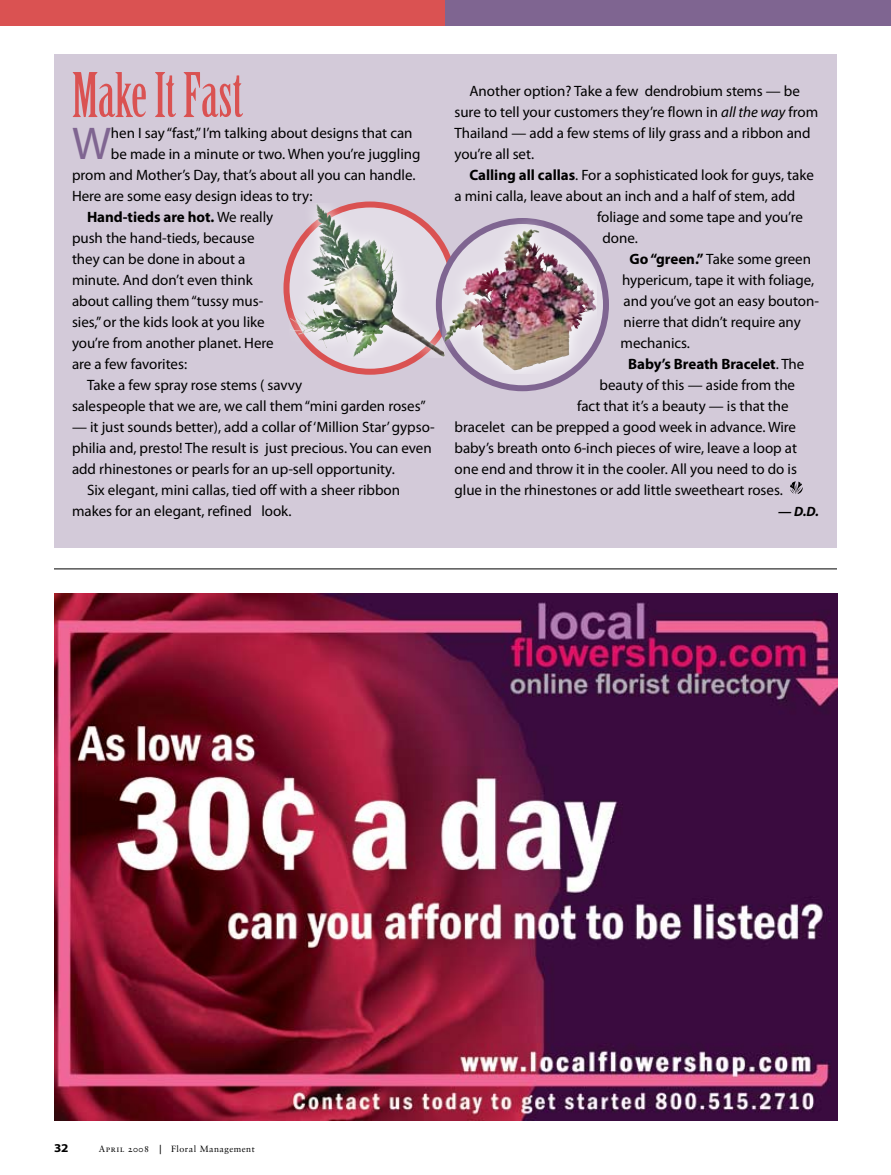
<style>
.page{position:relative;width:891px;height:1175px;background:#fff}
.page>*{position:absolute;margin:0;border:0;box-sizing:border-box;transform-origin:0 0}
.t1{font:60px "Birch Std";letter-spacing:-.01em;color:#da5252}
.t2{font:46.2px "Myriad Pro";color:#7f6591}
.t3{font:15px/21px "Myriad Pro";color:#000}
.t4{font:700 15px "Myriad Pro";color:#000}
.t5{font:italic 700 13.5px "Myriad Pro";color:#000}
.t6{font:700 12px "Myriad Pro";color:#000;scale:1.1 1}
.t7{font:9px "Sabon";letter-spacing:.05em;color:#000}
.s1{font-weight:400}
.s2{font-style:italic}
.s3{font-weight:700}
.s4{font-family:"Sabon Roman SC"}
.s5{font-family:"Sabon Roman SC";font-size:12px}
</style>
<div class="page">
<img style="left:54px;top:594px;width:783px;height:526px">
<hr style="left:54px;top:568px;width:783px;height:1px;background:#000">
<div style="left:0;top:0;width:445px;height:26px;background:#da5252"></div>
<div style="left:445px;top:0;width:446px;height:26px;background:#7f6591"></div>
<div style="left:54px;top:54px;width:783px;height:494px;background:#d3cad9"></div>
<svg style="left:790px;top:481px;width:13px;height:13px"></svg>
<svg style="left:287px;top:204px;width:167px;height:168px"></svg>
<div style="left:284px;top:201px;width:173px;height:174px;border:6px solid #da5252;border-radius:50%"></div>
<svg style="left:439px;top:221px;width:167px;height:167px"></svg>
<div style="left:436px;top:218px;width:173px;height:173px;border:6px solid #7f6591;border-radius:50%"></div>
<img style="left:290px;top:203px;width:152px;height:154px">
<img style="left:316px;top:204px;width:19px;height:54px">
<img style="left:442px;top:220px;width:155px;height:154px">
<img style="left:472px;top:229px;width:58px;height:49px">
<h1 class="t1" style="left:72px;top:61px;width:173px">Make It Fast</h1>
<h2 class="t2" style="left:72px;top:115px;width:41px">W</h2>
<p class="t3" style="left:111px;top:122px;width:303px">hen I say “fast,” I’m talking about designs that can</p>
<p class="t3" style="left:111px;top:143px;width:311px">be made in a minute or two. When you’re juggling</p>
<p class="t3" style="left:72px;top:164px;width:345px">prom and Mother’s Day, that’s about all you can handle.</p>
<p class="t3" style="left:72px;top:185px;width:242px">Here are some easy design ideas to try:</p>
<p class="t4" style="left:87px;top:207px;width:188px">Hand-tieds are hot. <span class="s1">We really</span></p>
<p class="t3" style="left:72px;top:227px;width:184px">push the hand-tieds, because</p>
<p class="t3" style="left:72px;top:248px;width:175px">they can be done in about a</p>
<p class="t3" style="left:72px;top:269px;width:182px">minute. And don’t even think</p>
<p class="t3" style="left:72px;top:290px;width:193px">about calling them “tussy mus-</p>
<p class="t3" style="left:72px;top:311px;width:194px">sies,” or the kids look at you like</p>
<p class="t3" style="left:72px;top:332px;width:203px">you’re from another planet. Here</p>
<p class="t3" style="left:72px;top:353px;width:117px">are a few favorites:</p>
<p class="t3" style="left:87px;top:374px;width:217px">Take a few spray rose stems ( savvy</p>
<p class="t3" style="left:72px;top:395px;width:355px">salespeople that we are, we call them “mini garden roses”</p>
<p class="t3" style="left:72px;top:416px;width:364px">— it just sounds better), add a collar of ‘Million Star’ gypso-</p>
<p class="t3" style="left:72px;top:437px;width:361px">philia and, presto! The result is just precious. You can even</p>
<p class="t3" style="left:72px;top:458px;width:324px">add rhinestones or pearls for an up-sell opportunity.</p>
<p class="t3" style="left:87px;top:479px;width:315px">Six elegant, mini callas, tied off with a sheer ribbon</p>
<p class="t3" style="left:72px;top:500px;width:221px">makes for an elegant, refined look.</p>
<p class="t3" style="left:455px;top:80px;width:365px;text-indent:15px">Another option? Take a few dendrobium stems — be sure to tell your customers they’re flown in <span class="s2">all the way</span> from Thailand — add a few stems of lily grass and a ribbon and you’re all set.</p>
<p class="t3" style="left:470px;top:164px;width:346px"><span class="s3">Calling all callas</span>. For a sophisticated look for guys, take</p>
<p class="t3" style="left:455px;top:185px;width:342px">a mini calla, leave about an inch and a half of stem, add</p>
<p class="t3" style="left:597px;top:206px;width:207px">foliage and some tape and you’re</p>
<p class="t3" style="left:603px;top:227px;width:37px">done.</p>
<p class="t3" style="left:630px;top:248px;width:183px"><span class="s3">Go “green.”</span> Take some green</p>
<p class="t3" style="left:622px;top:269px;width:194px">hypericum, tape it with foliage,</p>
<p class="t3" style="left:624px;top:290px;width:197px">and you’ve got an easy bouton-</p>
<p class="t3" style="left:624px;top:311px;width:179px">nierre that didn’t require any</p>
<p class="t3" style="left:621px;top:332px;width:71px">mechanics.</p>
<p class="t4" style="left:628px;top:354px;width:178px">Baby’s Breath Bracelet<span class="s1">. The</span></p>
<p class="t3" style="left:600px;top:374px;width:197px">beauty of this — aside from the</p>
<p class="t3" style="left:577px;top:395px;width:213px">fact that it’s a beauty — is that the</p>
<p class="t3" style="left:455px;top:416px;width:343px">bracelet can be prepped a good week in advance. Wire</p>
<p class="t3" style="left:455px;top:437px;width:344px">baby’s breath onto 6-inch pieces of wire, leave a loop at</p>
<p class="t3" style="left:455px;top:458px;width:344px">one end and throw it in the cooler. All you need to do is</p>
<p class="t3" style="left:455px;top:479px;width:330px">glue in the rhinestones or add little sweetheart roses.</p>
<p class="t5" style="left:778px;top:503px;width:42px">— D.D.</p>
<p class="t6" style="left:54px;top:1140px;width:15px">32</p>
<p class="t7" style="left:99px;top:1143px;width:157px"><span class="s4">April 2008</span> <span class="s5">|</span> Floral Management</p>
</div>
